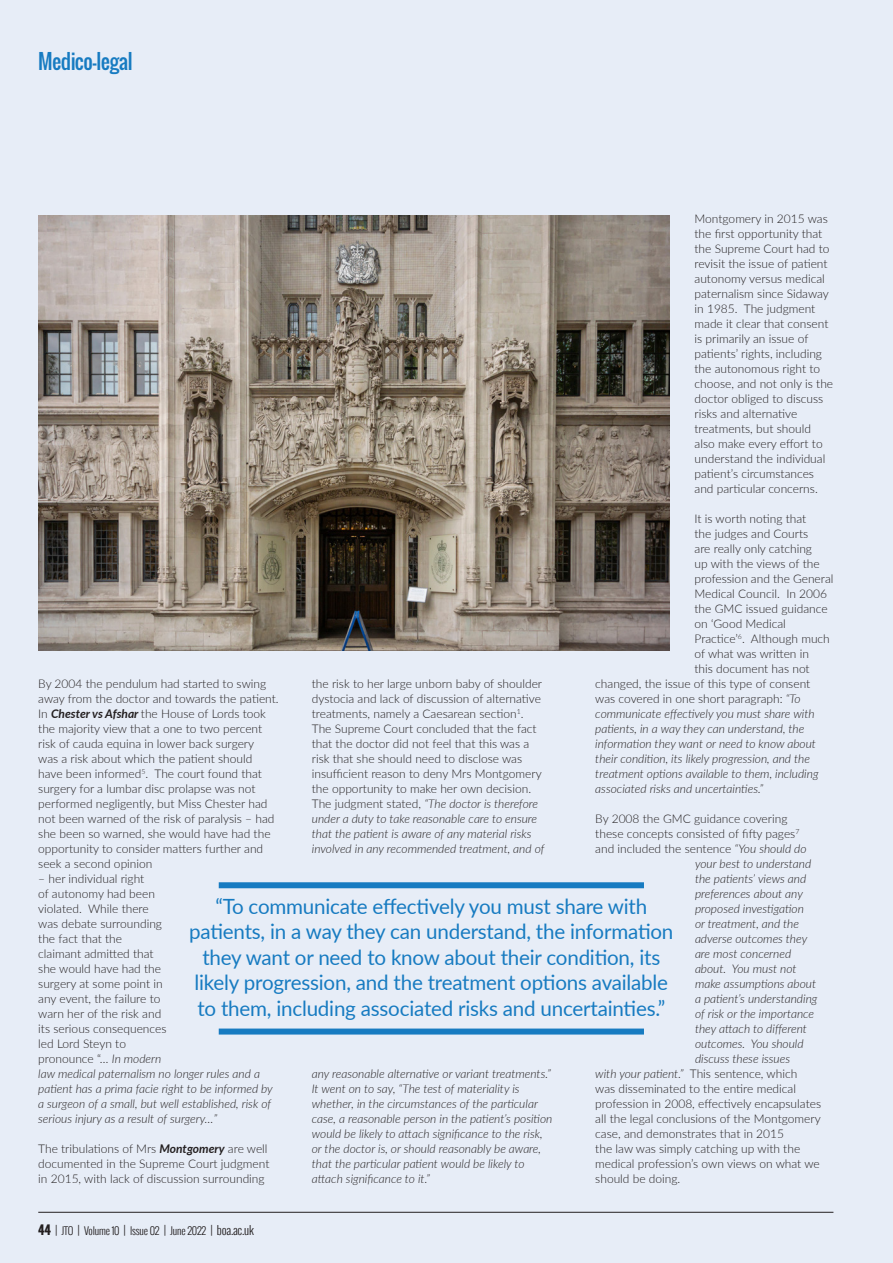
<style>
.page{position:relative;width:893px;height:1263px;background:#e7edf7}
.page>*{position:absolute;margin:0;border:0;box-sizing:border-box;transform-origin:0 0}
.Pull_Out_Quote_2019{font:21px/25.5px "Lato";letter-spacing:-.01em;color:#177bc1;text-align:center}
.Author_Name_13_5{font:20.25px "Oswald";letter-spacing:-.025em;color:#177bc1}
.BOA-J_Body{font:300 12px/15px "Lato";color:#231f20}
.BOA-J_Body-2{font:italic 300 12px/15px "Lato";color:#231f20}
.t1{font:300 10.5px "Oswald";letter-spacing:-.02em;color:#231f20}
.s1{font-style:italic}
.s2{font-weight:700;font-style:italic}
.s3{font-weight:700;font-size:12px}
.s4{font-size:12px}
</style>
<div class="page">
<hr style="left:38px;top:1212px;width:795px;height:1px;background:#231f20">
<div style="left:219px;top:882px;width:425px;height:6px;background:#177bc1"></div>
<div style="left:219px;top:1028px;width:425px;height:6px;background:#177bc1"></div>
<img style="left:38px;top:215px;width:631px;height:435px">
<p class="Author_Name_13_5" style="left:38px;top:46px;width:96px">Medico-legal</p>
<p class="BOA-J_Body" style="left:694px;top:210px;width:140px">Montgomery in 2015 was the first opportunity that the Supreme Court had to revisit the issue of patient autonomy versus medical paternalism since Sidaway in 1985. The judgment made it clear that consent is primarily an issue of patients’ rights, including the autonomous right to choose, and not only is the doctor obliged to discuss risks and alternative treatments, but should also make every effort to understand the individual patient’s circumstances and particular concerns.</p>
<p class="BOA-J_Body" style="left:694px;top:510px;width:113px">It is worth noting that</p>
<p class="BOA-J_Body" style="left:694px;top:525px;width:115px">the judges and Courts</p>
<p class="BOA-J_Body" style="left:694px;top:540px;width:119px">are really only catching</p>
<p class="BOA-J_Body" style="left:694px;top:555px;width:127px">up with the views of the</p>
<p class="BOA-J_Body" style="left:694px;top:570px;width:140px">profession and the General</p>
<p class="BOA-J_Body" style="left:694px;top:585px;width:134px">Medical Council. In 2006</p>
<p class="BOA-J_Body" style="left:694px;top:600px;width:135px">the GMC issued guidance</p>
<p class="BOA-J_Body" style="left:694px;top:615px;width:93px">on ‘Good Medical</p>
<p class="BOA-J_Body" style="left:694px;top:630px;width:137px">Practice’<sup>6</sup>. Although much</p>
<p class="BOA-J_Body" style="left:694px;top:645px;width:116px">of what was written in</p>
<p class="BOA-J_Body" style="left:694px;top:660px;width:117px">this document has not</p>
<p class="BOA-J_Body" style="left:595px;top:675px;width:216px">changed, the issue of this type of consent</p>
<p class="BOA-J_Body" style="left:595px;top:690px;width:207px">was covered in one short paragraph: <span class="s1">“To</span></p>
<p class="BOA-J_Body-2" style="left:595px;top:705px;width:221px">communicate effectively you must share with</p>
<p class="BOA-J_Body-2" style="left:595px;top:720px;width:211px">patients, in a way they can understand, the</p>
<p class="BOA-J_Body-2" style="left:595px;top:735px;width:222px">information they want or need to know about</p>
<p class="BOA-J_Body-2" style="left:595px;top:750px;width:216px">their condition, its likely progression, and the</p>
<p class="BOA-J_Body-2" style="left:595px;top:765px;width:225px">treatment options available to them, including</p>
<p class="BOA-J_Body-2" style="left:595px;top:780px;width:170px">associated risks and uncertainties.”</p>
<p class="BOA-J_Body" style="left:595px;top:810px;width:194px">By 2008 the GMC guidance covering</p>
<p class="BOA-J_Body" style="left:595px;top:825px;width:206px">these concepts consisted of fifty pages<sup>7</sup></p>
<p class="BOA-J_Body" style="left:595px;top:840px;width:213px">and included the sentence <span class="s1">“You should do</span></p>
<p class="BOA-J_Body-2" style="left:695px;top:855px;width:118px">your best to understand</p>
<p class="BOA-J_Body-2" style="left:695px;top:870px;width:113px">the patients’ views and</p>
<p class="BOA-J_Body-2" style="left:695px;top:885px;width:109px">preferences about any</p>
<p class="BOA-J_Body-2" style="left:695px;top:900px;width:110px">proposed investigation</p>
<p class="BOA-J_Body-2" style="left:695px;top:915px;width:106px">or treatment, and the</p>
<p class="BOA-J_Body-2" style="left:695px;top:930px;width:114px">adverse outcomes they</p>
<p class="BOA-J_Body-2" style="left:695px;top:945px;width:98px">are most concerned</p>
<p class="BOA-J_Body-2" style="left:695px;top:960px;width:103px">about. You must not</p>
<p class="BOA-J_Body-2" style="left:695px;top:975px;width:123px">make assumptions about</p>
<p class="BOA-J_Body-2" style="left:695px;top:990px;width:124px">a patient’s understanding</p>
<p class="BOA-J_Body-2" style="left:695px;top:1005px;width:121px">of risk or the importance</p>
<p class="BOA-J_Body-2" style="left:695px;top:1020px;width:114px">they attach to different</p>
<p class="BOA-J_Body-2" style="left:695px;top:1035px;width:110px">outcomes. You should</p>
<p class="BOA-J_Body-2" style="left:695px;top:1050px;width:97px">discuss these issues</p>
<p class="BOA-J_Body" style="left:595px;top:1065px;width:203px"><span class="s1">with your patient.”</span> This sentence, which</p>
<p class="BOA-J_Body" style="left:595px;top:1080px;width:202px">was disseminated to the entire medical</p>
<p class="BOA-J_Body" style="left:595px;top:1095px;width:227px">profession in 2008, effectively encapsulates</p>
<p class="BOA-J_Body" style="left:595px;top:1110px;width:227px">all the legal conclusions of the Montgomery</p>
<p class="BOA-J_Body" style="left:595px;top:1125px;width:190px">case, and demonstrates that in 2015</p>
<p class="BOA-J_Body" style="left:595px;top:1140px;width:206px">the law was simply catching up with the</p>
<p class="BOA-J_Body" style="left:595px;top:1155px;width:226px">medical profession’s own views on what we</p>
<p class="BOA-J_Body" style="left:595px;top:1170px;width:87px">should be doing.</p>
<p class="BOA-J_Body" style="left:38px;top:675px;width:242px">By 2004 the pendulum had started to swing away from the doctor and towards the patient.<br>In <span class="s2">Chester vs Afshar</span> the House of Lords took the majority view that a one to two percent risk of cauda equina in lower back surgery<br>was a risk about which the patient should have been informed<sup>5</sup>. The court found that surgery for a lumbar disc prolapse was not performed negligently, but Miss Chester had not been warned of the risk of paralysis – had she been so warned, she would have had the opportunity to consider matters further and seek a second opinion</p>
<p class="BOA-J_Body" style="left:38px;top:870px;width:236px">– her individual right<br>of autonomy had been<br>violated. While there<br>was debate surrounding<br>the fact that the<br>claimant admitted that<br>she would have had the<br>surgery at some point in<br>any event, the failure to<br>warn her of the risk and<br>its serious consequences<br>led Lord Steyn to<br>pronounce “… <span class="s1">In modern<br>law medical paternalism no longer rules and a patient has a prima facie right to be informed by a surgeon of a small, but well established, risk of serious injury as a result of surgery…”</span></p>
<p class="BOA-J_Body" style="left:38px;top:1140px;width:233px">The tribulations of Mrs <span class="s2">Montgomery</span> are well documented in the Supreme Court judgment in 2015, with lack of discussion surrounding</p>
<p class="BOA-J_Body" style="left:312px;top:675px;width:234px">the risk to her large unborn baby of shoulder dystocia and lack of discussion of alternative treatments, namely a Caesarean section<sup>1</sup>.<br>The Supreme Court concluded that the fact that the doctor did not feel that this was a risk that she should need to disclose was insufficient reason to deny Mrs Montgomery the opportunity to make her own decision.<br>The judgment stated, <span class="s1">“The doctor is therefore under a duty to take reasonable care to ensure that the patient is aware of any material risks involved in any recommended treatment, and of</span></p>
<p class="Pull_Out_Quote_2019" style="left:189px;top:892px;width:486px">“To communicate effectively you must share with patients, in a way they can understand, the information they want or need to know about their condition, its likely progression, and the treatment options available to them, including associated risks and uncertainties.”</p>
<p class="BOA-J_Body-2" style="left:312px;top:1065px;width:242px">any reasonable alternative or variant treatments.” It went on to say, “The test of materiality is whether, in the circumstances of the particular case, a reasonable person in the patient’s position would be likely to attach significance to the risk, or the doctor is, or should reasonably be aware, that the particular patient would be likely to attach significance to it.”</p>
<p class="t1" style="left:38px;top:1223px;width:217px"><span class="s3">44</span> <span class="s4">|</span> JTO <span class="s4">|</span> Volume 10 <span class="s4">|</span> Issue 02 <span class="s4">|</span> June 2022 <span class="s4">| boa.ac.uk</span></p>
</div>
